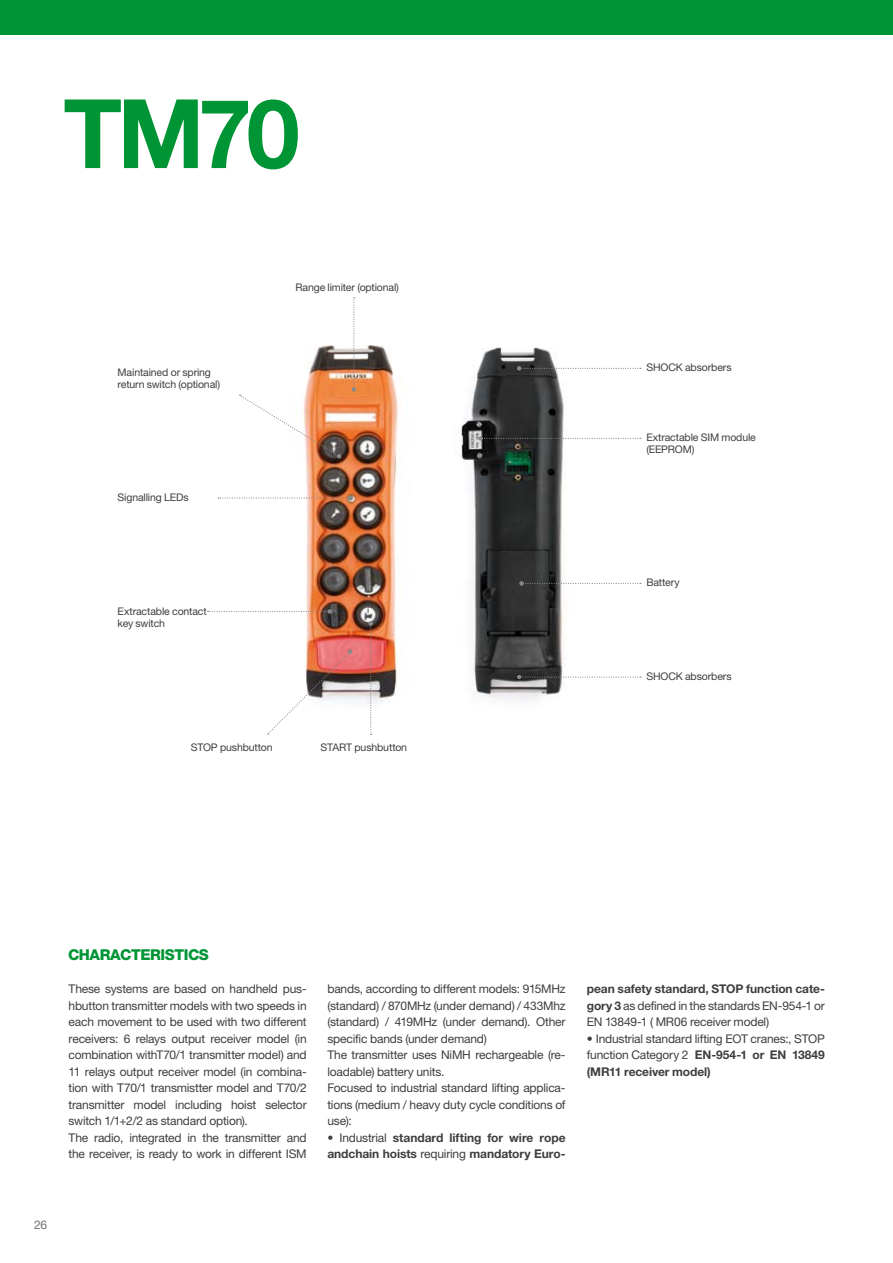
<style>
.page{position:relative;width:893px;height:1263px;background:#fff}
.page>*{position:absolute;margin:0;border:0;box-sizing:border-box;transform-origin:0 0}
.t1{font:700 96px "Helvetica Neue LT Std";color:#009534}
.t2{font:800 15px "Helvetica Neue LT Std";letter-spacing:-.03em;color:#009534}
.t3{font:12px/16.5px "Helvetica Neue LT Std";letter-spacing:-.015em;color:#3e3d40}
.t4{font:700 12px/16.5px "Helvetica Neue LT Std";letter-spacing:-.005em;color:#3e3d40}
.t5{font:12px "Helvetica Neue LT Std";color:#707172}
.t6{font:10.5px/12px "Helvetica Neue LT Std";letter-spacing:-.01em;color:#3e3d40}
.s1{font-weight:400}
.s2{font-weight:700}
</style>
<div class="page">
<div style="left:0;top:0;width:893px;height:34px;background:#009534"></div>
<img style="left:460px;top:348px;width:106px;height:353px">
<img style="left:304px;top:346px;width:94px;height:358px">
<svg style="left:207px;top:609px;width:125px;height:5px"></svg>
<svg style="left:267px;top:649px;width:86px;height:86px"></svg>
<svg style="left:517px;top:366px;width:124px;height:5px"></svg>
<svg style="left:478px;top:436px;width:163px;height:5px"></svg>
<svg style="left:517px;top:675px;width:124px;height:4px"></svg>
<svg style="left:519px;top:581px;width:122px;height:5px"></svg>
<svg style="left:218px;top:496px;width:135px;height:4px"></svg>
<svg style="left:352px;top:297px;width:4px;height:95px"></svg>
<svg style="left:240px;top:395px;width:102px;height:64px"></svg>
<svg style="left:368px;top:621px;width:5px;height:114px"></svg>
<h1 class="t1" style="left:63px;top:74px;width:238px">TM70</h1>
<p class="t6" style="left:118px;top:366px;width:104px">Maintained or spring return switch (optional)</p>
<p class="t6" style="left:118px;top:491px;width:72px">Signalling LEDs</p>
<p class="t6" style="left:118px;top:605px;width:91px">Extractable contact key switch</p>
<p class="t6" style="left:295px;top:281px;width:105px">Range limiter (optional)</p>
<p class="t6" style="left:191px;top:741px;width:83px">STOP pushbutton</p>
<p class="t6" style="left:321px;top:741px;width:88px">START pushbutton</p>
<p class="t6" style="left:646px;top:361px;width:87px">SHOCK absorbers</p>
<p class="t6" style="left:646px;top:431px;width:111px">Extractable SIM module (EEPROM)</p>
<p class="t6" style="left:646px;top:576px;width:35px">Battery</p>
<p class="t6" style="left:646px;top:670px;width:87px">SHOCK absorbers</p>
<p class="t2" style="left:68px;top:946px;width:142px">CHARACTERISTICS</p>
<p class="t3" style="left:69px;top:980px;width:240px">These systems are based on handheld pus&shy;hbutton transmitter models with two speeds in each movement to be used with two different receivers: 6 relays output receiver model (in combination withT70/1 transmitter model) and 11 relays output receiver model (in combina&shy;tion with T70/1 transmistter model and T70/2 transmitter model including hoist selector switch 1/1+2/2 as standard option).<br>The radio, integrated in the transmitter and the receiver, is ready to work in different ISM</p>
<p class="t3" style="left:327px;top:980px;width:240px">bands, according to different models: 915MHz (standard) / 870MHz (under demand) / 433Mhz (standard) / 419MHz (under demand). Other specific bands (under demand)<br>The transmitter uses NiMH rechargeable (re&shy;loadable) battery units.<br>Focused to industrial standard lifting applica&shy;tions (medium / heavy duty cycle conditions of use):</p>
<p class="t4" style="left:327px;top:1129px;width:240px"><span class="s1">• Industrial</span> standard lifting for wire rope andchain hoists <span class="s1">requiring</span> mandatory Euro-</p>
<p class="t3" style="left:587px;top:980px;width:240px;text-align:justify"><span class="s2">pean safety standard, STOP function cate&shy;gory 3</span> as defined in the standards EN-954-1 or EN 13849-1 ( MR06 receiver model)</p>
<p class="t3" style="left:587px;top:1030px;width:240px;text-align:justify">• Industrial standard lifting EOT cranes:, STOP function Category 2 <span class="s2">EN-954-1 or EN 13849 (MR11 receiver model)</span></p>
<p class="t5" style="left:34px;top:1217px;width:15px">26</p>
</div>
